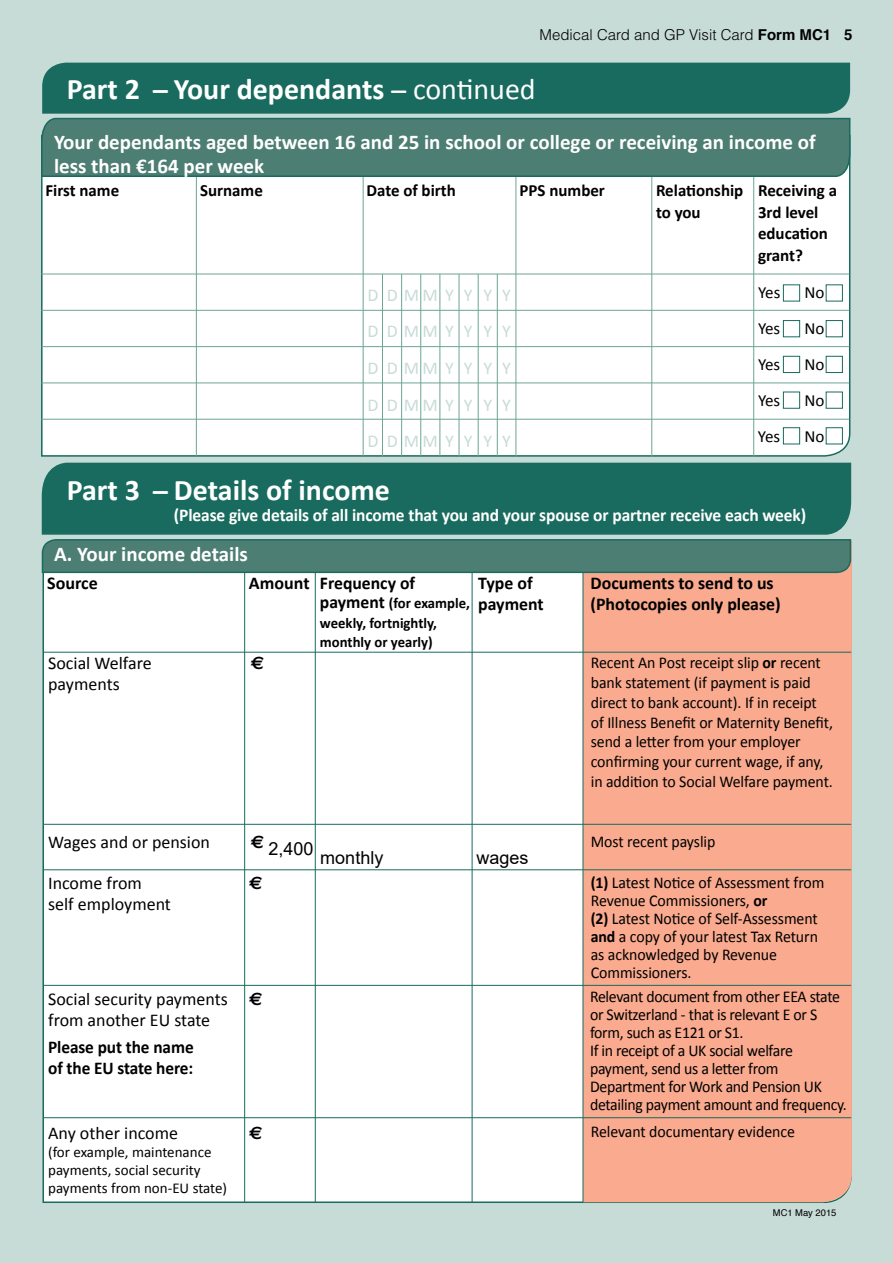
<style>
.page{position:relative;width:893px;height:1263px;background:#c8dcd7}
.page>*{position:absolute;margin:0;border:0;box-sizing:border-box;transform-origin:0 0}
.t1{font:700 30px "Calibri";color:#fff}
.t2{font:700 21px/24px "Calibri";color:#fff}
.t3{font:18px/21px "Calibri";color:#000}
.t4{font:700 18px/20.7px "Calibri";color:#000}
.t5{font:700 18px "Calibri";letter-spacing:-.005em;color:#fff}
.t6{font:18px/36.6px "Calibri";letter-spacing:.29em;color:#c8dcd7;text-align:justify}
.t7{font:700 18px/21px "Calibri";color:#000;scale:.96 1}
.t8{font:18px "Arial";color:#000}
.t9{font:700 18px "Euro Sans";color:#000}
.t10{font:700 17.1px/21.6px "Calibri";color:#000}
.t11{font:17.1px "Calibri";color:#000}
.t12{font:16.5px/18px "Calibri";letter-spacing:-.01em;color:#000;scale:.96 1}
.t13{font:15px/18px "Calibri";color:#000}
.t14{font:700 15px/19.5px "Calibri";color:#000}
.t15{font:300 15px "Helvetica";color:#000}
.t16{font:9.3px "Helvetica";color:#000}
.s1{font-weight:700}
.s2{font-weight:400}
.s3{font-size:18px}
.s4{font-family:"Euro Sans";font-weight:700}
</style>
<div class="page">
<div style="left:42px;top:63px;width:808px;height:51px;background:#186b5e"></div>
<div style="left:41px;top:462px;width:811px;height:73px;background:#186b5e"></div>
<div style="left:41px;top:178px;width:810px;height:279px;background:#fff"></div>
<svg style="left:41px;top:117px;width:810px;height:61px;background:#4f8076"></svg>
<hr style="left:196px;top:177px;width:1px;height:279px;background:#6ca496">
<hr style="left:516px;top:177px;width:1px;height:280px;background:#6ca496">
<hr style="left:651px;top:177px;width:1px;height:280px;background:#6ca496">
<hr style="left:753px;top:177px;width:1px;height:280px;background:#6ca496">
<hr style="left:41px;top:274px;width:808px;height:1px;background:#6ca496">
<hr style="left:41px;top:310px;width:808px;height:1px;background:#6ca496">
<hr style="left:41px;top:346px;width:808px;height:1px;background:#6ca496">
<hr style="left:41px;top:383px;width:808px;height:1px;background:#6ca496">
<hr style="left:41px;top:419px;width:808px;height:1px;background:#6ca496">
<hr style="left:363px;top:177px;width:1px;height:280px;background:#6ca496">
<hr style="left:382px;top:274px;width:1px;height:183px;background:#6ca496">
<hr style="left:401px;top:274px;width:1px;height:182px;background:#6ca496">
<hr style="left:420px;top:274px;width:1px;height:182px;background:#6ca496">
<hr style="left:439px;top:274px;width:1px;height:182px;background:#6ca496">
<hr style="left:459px;top:274px;width:1px;height:183px;background:#6ca496">
<hr style="left:478px;top:274px;width:1px;height:183px;background:#6ca496">
<hr style="left:497px;top:274px;width:1px;height:182px;background:#6ca496">
<div style="left:783px;top:284px;width:17px;height:17px;border:1px solid #186b5e"></div>
<div style="left:783px;top:320px;width:17px;height:17px;border:1px solid #186b5e"></div>
<div style="left:783px;top:356px;width:17px;height:17px;border:1px solid #186b5e"></div>
<div style="left:783px;top:392px;width:17px;height:17px;border:1px solid #186b5e"></div>
<div style="left:783px;top:427px;width:17px;height:17px;border:1px solid #186b5e"></div>
<div style="left:826px;top:320px;width:17px;height:17px;border:1px solid #186b5e"></div>
<div style="left:826px;top:356px;width:17px;height:17px;border:1px solid #186b5e"></div>
<div style="left:826px;top:392px;width:17px;height:17px;border:1px solid #186b5e"></div>
<div style="left:826px;top:427px;width:17px;height:17px;border:1px solid #186b5e"></div>
<div style="left:42px;top:574px;width:790px;height:629px;background:#fff"></div>
<div style="left:584px;top:574px;width:268px;height:628px;background:#f9aa8f"></div>
<hr style="left:244px;top:572px;width:1px;height:631px;background:#186b5e">
<hr style="left:472px;top:572px;width:1px;height:630px;background:#186b5e">
<hr style="left:583px;top:572px;width:1px;height:630px;background:#186b5e">
<hr style="left:44px;top:652px;width:807px;height:1px;background:#186b5e">
<hr style="left:44px;top:824px;width:807px;height:1px;background:#186b5e">
<hr style="left:44px;top:869px;width:807px;height:1px;background:#186b5e">
<hr style="left:44px;top:985px;width:807px;height:1px;background:#186b5e">
<hr style="left:44px;top:1117px;width:807px;height:1px;background:#186b5e">
<hr style="left:315px;top:572px;width:1px;height:630px;background:#186b5e">
<svg style="left:41px;top:539px;width:811px;height:35px;background:#4d7f75"></svg>
<p class="t15" style="left:539px;top:25px;width:314px">Medical Card and GP Visit Card <span class="s1">Form MC1 5</span></p>
<h1 class="t1" style="left:67px;top:70px;width:470px">Part 2 ̶Your dependants <span class="s2">̶continued</span></h1>
<p class="t2" style="left:54px;top:130px;width:763px">Your dependants aged between 16 and 25 in school or college or receiving an income of less than €164 per week</p>
<p class="t10" style="left:45px;top:180px;width:75px">First name</p>
<p class="t10" style="left:200px;top:180px;width:64px">Surname</p>
<p class="t10" style="left:366px;top:180px;width:91px">Date of birth</p>
<p class="t10" style="left:519px;top:180px;width:87px">PPS number</p>
<p class="t10" style="left:656px;top:180px;width:183px">Relationship Receiving a to you</p>
<p class="t10" style="left:758px;top:201px;width:71px">3rd level education grant?</p>
<p class="t11" style="left:758px;top:281px;width:24px">Yes</p>
<p class="t11" style="left:804px;top:281px;width:22px">No</p>
<p class="t11" style="left:758px;top:317px;width:24px">Yes</p>
<p class="t11" style="left:804px;top:317px;width:22px">No</p>
<p class="t11" style="left:758px;top:353px;width:24px">Yes</p>
<p class="t11" style="left:804px;top:353px;width:22px">No</p>
<p class="t11" style="left:758px;top:389px;width:24px">Yes</p>
<p class="t11" style="left:804px;top:389px;width:22px">No</p>
<p class="t11" style="left:758px;top:425px;width:24px">Yes</p>
<p class="t11" style="left:804px;top:425px;width:22px">No</p>
<p class="t6" style="left:367px;top:277px;width:13px">D D D D D</p>
<p class="t6" style="left:387px;top:276px;width:68px">D MMY D MMY D MMY D MMY D MMY</p>
<p class="t6" style="left:464px;top:276px;width:10px">Y Y Y Y Y</p>
<p class="t6" style="left:483px;top:276px;width:10px">Y Y Y Y Y</p>
<p class="t6" style="left:502px;top:276px;width:10px">Y Y Y Y Y</p>
<h1 class="t1" style="left:67px;top:471px;width:325px">Part 3 ̶Details of income</h1>
<p class="t5" style="left:174px;top:503px;width:634px">(Please give details of all income that you and your spouse or partner receive each week)</p>
<p class="t2" style="left:54px;top:542px;width:195px">A. Your income details</p>
<p class="t4" style="left:47px;top:572px;width:52px">Source</p>
<p class="t4" style="left:249px;top:572px;width:168px">Amount Frequency of</p>
<p class="t14" style="left:320px;top:594px;width:151px"><span class="s3">payment</span> (for example, weekly, fortnightly, monthly or yearly)</p>
<p class="t3" style="left:48px;top:653px;width:105px">Social Welfare</p>
<p class="t9" style="left:251px;top:652px;width:15px">E</p>
<p class="t3" style="left:48px;top:674px;width:73px">payments</p>
<p class="t4" style="left:478px;top:572px;width:67px">Type of payment</p>
<p class="t4" style="left:591px;top:572px;width:192px">Documents to send to us (Photocopies only please)</p>
<p class="t12" style="left:591px;top:653px;width:254px;line-height:19.8px">Recent An Post receipt slip <span class="s1">or</span> recent bank statement (if payment is paid direct to bank account). If in receipt of Illness Benefit or Maternity Benefit, send a letter from your employer confirming your current wage, if any, in addition to Social Welfare payment.</p>
<p class="t3" style="left:48px;top:832px;width:163px">Wages and or pension</p>
<p class="t9" style="left:251px;top:831px;width:15px">E</p>
<p class="t12" style="left:591px;top:833px;width:131px">Most recent payslip</p>
<p class="t12" style="left:591px;top:873px;width:245px"><span class="s1">(1)</span> Latest Notice of Assessment from<br>Revenue Commissioners, <span class="s1">or<br>(2)</span> Latest Notice of Self-Assessment <span class="s1">and</span> a copy of your latest Tax Return as acknowledged by Revenue<br>Commissioners.</p>
<p class="t8" style="left:268px;top:836px;width:47px">2,400</p>
<p class="t8" style="left:320px;top:845px;width:65px">monthly</p>
<p class="t8" style="left:477px;top:845px;width:54px">wages</p>
<p class="t3" style="left:48px;top:872px;width:95px">Income from</p>
<p class="t9" style="left:249px;top:872px;width:15px">E</p>
<p class="t3" style="left:48px;top:893px;width:124px">self employment</p>
<p class="t3" style="left:48px;top:988px;width:216px">Social security payments <span class="s4">E </span>from another EU state</p>
<p class="t7" style="left:48px;top:1036px;width:153px">Please put the name of the EU state here:</p>
<p class="t12" style="left:590px;top:988px;width:269px">Relevant document from other EEA state or Switzerland - that is relevant E or S form, such as E121 or S1.<br>If in receipt of a UK social welfare payment, send us a letter from Department for Work and Pension UK detailing payment amount and frequency.</p>
<p class="t3" style="left:48px;top:1122px;width:131px">Any other income</p>
<p class="t9" style="left:249px;top:1122px;width:15px">E</p>
<p class="t12" style="left:591px;top:1123px;width:214px">Relevant documentary evidence</p>
<p class="t13" style="left:48px;top:1142px;width:180px">(for example, maintenance payments, social security payments from non-EU state)</p>
<p class="t16" style="left:773px;top:1205px;width:65px">MC1 May 2015</p>
</div>
